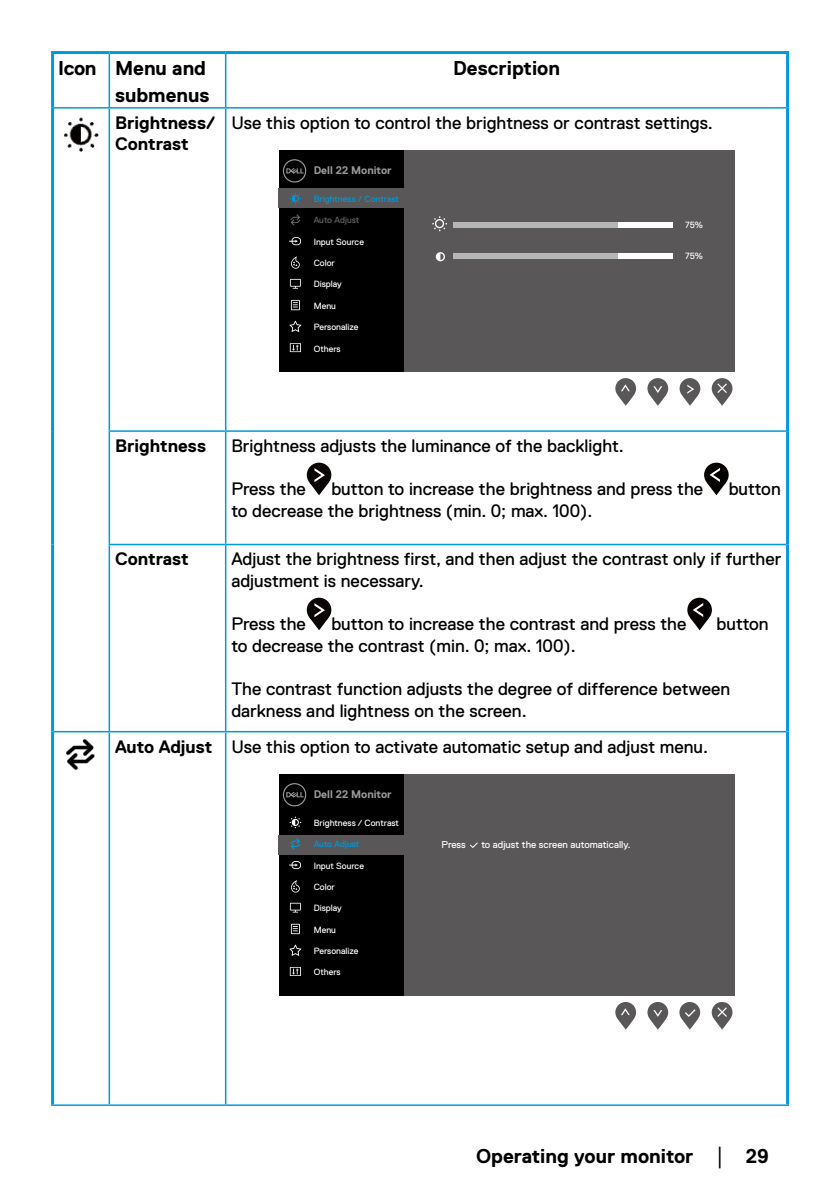
<style>
.page{position:relative;width:840px;height:1191px;background:#fff}
.page>*{position:absolute;margin:0;border:0;box-sizing:border-box;transform-origin:0 0}
.Callout_Head_10_12{font:700 20px "Dell Replica";color:#000}
.Paragraph_9_10_8{font:18px/21.6px "Dell Replica";color:#000}
.Callout_Head_9_10_8{font:700 18px "Dell Replica";color:#000}
.t1{font:700 11px "Dell Replica";color:#9b9b9b}
.t2{font:10px "Dell Replica";color:#fff}
.t3{font:9px "Dell Replica";color:#fff}
.t4{font:9px "Dell Replica";color:#0099d9}
.t5{font:9px "Dell Replica";color:#646464}
.s1{font-family:"Times New Roman";font-weight:400;font-size:18px}
</style>
<div class="page">
<hr style="left:54px;top:107px;width:55px;height:2px;background:#0099d9">
<hr style="left:109px;top:107px;width:116px;height:2px;background:#0099d9">
<hr style="left:225px;top:107px;width:560px;height:2px;background:#0099d9">
<hr style="left:108px;top:430px;width:117px;height:2px;background:#0099d9">
<hr style="left:225px;top:430px;width:560px;height:2px;background:#0099d9">
<hr style="left:108px;top:544px;width:117px;height:1px;background:#0099d9">
<hr style="left:225px;top:544px;width:560px;height:1px;background:#0099d9">
<hr style="left:54px;top:731px;width:55px;height:1px;background:#0099d9">
<hr style="left:109px;top:731px;width:116px;height:1px;background:#0099d9">
<hr style="left:225px;top:731px;width:560px;height:1px;background:#0099d9">
<hr style="left:51px;top:1104px;width:58px;height:2px;background:#0099d9">
<hr style="left:109px;top:1104px;width:116px;height:2px;background:#0099d9">
<hr style="left:225px;top:1104px;width:563px;height:2px;background:#0099d9">
<hr style="left:51px;top:731px;width:3px;height:373px;background:#0099d9">
<hr style="left:51px;top:51px;width:58px;height:3px;background:#0099d9">
<hr style="left:109px;top:51px;width:116px;height:3px;background:#0099d9">
<hr style="left:225px;top:51px;width:563px;height:3px;background:#0099d9">
<hr style="left:51px;top:54px;width:3px;height:54px;background:#0099d9">
<hr style="left:785px;top:54px;width:3px;height:54px;background:#0099d9">
<hr style="left:51px;top:108px;width:3px;height:323px;background:#0099d9">
<hr style="left:785px;top:108px;width:3px;height:323px;background:#0099d9">
<hr style="left:51px;top:431px;width:3px;height:113px;background:#0099d9">
<hr style="left:785px;top:431px;width:3px;height:113px;background:#0099d9">
<hr style="left:51px;top:544px;width:3px;height:187px;background:#0099d9">
<hr style="left:785px;top:544px;width:3px;height:187px;background:#0099d9">
<hr style="left:785px;top:731px;width:3px;height:373px;background:#0099d9">
<hr style="left:108px;top:109px;width:2px;height:321px;background:#0099d9">
<hr style="left:108px;top:432px;width:2px;height:112px;background:#0099d9">
<hr style="left:108px;top:545px;width:2px;height:186px;background:#0099d9">
<hr style="left:108px;top:732px;width:2px;height:372px;background:#0099d9">
<hr style="left:108px;top:54px;width:2px;height:53px;background:#0099d9">
<hr style="left:225px;top:109px;width:1px;height:321px;background:#0099d9">
<hr style="left:225px;top:432px;width:1px;height:112px;background:#0099d9">
<hr style="left:225px;top:545px;width:1px;height:186px;background:#0099d9">
<hr style="left:225px;top:732px;width:1px;height:372px;background:#0099d9">
<hr style="left:225px;top:54px;width:1px;height:53px;background:#0099d9">
<img style="left:64px;top:117px;width:35px;height:35px">
<svg style="left:679px;top:378px;width:21px;height:28px"></svg>
<svg style="left:711px;top:378px;width:21px;height:28px"></svg>
<svg style="left:647px;top:378px;width:20px;height:28px"></svg>
<svg style="left:615px;top:378px;width:20px;height:28px"></svg>
<div style="left:278px;top:150px;width:456px;height:221px;background:#595757"></div>
<div style="left:278px;top:150px;width:125px;height:221px;background:#000"></div>
<div style="left:278px;top:189px;width:125px;height:19px;background:#595757"></div>
<svg style="left:283px;top:159px;width:23px;height:23px"></svg>
<svg style="left:289px;top:193px;width:12px;height:11px"></svg>
<svg style="left:435px;top:252px;width:10px;height:9px"></svg>
<svg style="left:290px;top:214px;width:10px;height:11px"></svg>
<svg style="left:291px;top:256px;width:8px;height:13px"></svg>
<svg style="left:290px;top:279px;width:11px;height:10px"></svg>
<svg style="left:291px;top:300px;width:9px;height:10px"></svg>
<svg style="left:289px;top:321px;width:12px;height:11px"></svg>
<svg style="left:290px;top:343px;width:11px;height:9px"></svg>
<svg style="left:289px;top:237px;width:12px;height:8px"></svg>
<div style="left:452px;top:253px;width:220px;height:6px;background:#fff"></div>
<div style="left:452px;top:253px;width:165px;height:6px;background:#b5b6b6"></div>
<div style="left:452px;top:223px;width:220px;height:5px;background:#fff"></div>
<div style="left:452px;top:223px;width:165px;height:5px;background:#b5b6b6"></div>
<svg style="left:432px;top:216px;width:15px;height:15px"></svg>
<svg style="left:306px;top:462px;width:25px;height:25px"></svg>
<svg style="left:309px;top:468px;width:19px;height:27px"></svg>
<svg style="left:703px;top:462px;width:25px;height:25px"></svg>
<svg style="left:706px;top:468px;width:19px;height:27px"></svg>
<svg style="left:306px;top:597px;width:25px;height:25px"></svg>
<svg style="left:309px;top:603px;width:19px;height:27px"></svg>
<svg style="left:687px;top:597px;width:24px;height:25px"></svg>
<svg style="left:689px;top:603px;width:19px;height:27px"></svg>
<img style="left:65px;top:739px;width:30px;height:31px">
<svg style="left:711px;top:1002px;width:21px;height:27px"></svg>
<svg style="left:647px;top:1002px;width:20px;height:27px"></svg>
<svg style="left:615px;top:1002px;width:20px;height:27px"></svg>
<div style="left:278px;top:774px;width:456px;height:221px;background:#595757"></div>
<div style="left:278px;top:774px;width:125px;height:221px;background:#000"></div>
<div style="left:278px;top:835px;width:125px;height:20px;background:#595757"></div>
<svg style="left:283px;top:783px;width:23px;height:23px"></svg>
<svg style="left:289px;top:816px;width:12px;height:12px"></svg>
<svg style="left:290px;top:838px;width:10px;height:11px"></svg>
<svg style="left:291px;top:880px;width:8px;height:12px"></svg>
<svg style="left:290px;top:902px;width:11px;height:10px"></svg>
<svg style="left:291px;top:923px;width:9px;height:11px"></svg>
<svg style="left:289px;top:944px;width:12px;height:11px"></svg>
<svg style="left:290px;top:967px;width:11px;height:9px"></svg>
<svg style="left:289px;top:861px;width:12px;height:8px"></svg>
<svg style="left:470px;top:842px;width:7px;height:6px"></svg>
<svg style="left:679px;top:1002px;width:20px;height:27px"></svg>
<p class="Callout_Head_10_12" style="left:58px;top:57px;width:40px">Icon</p>
<p class="Callout_Head_10_12" style="left:115px;top:57px;width:92px">Menu and</p>
<p class="Callout_Head_10_12" style="left:115px;top:84px;width:96px">submenus</p>
<p class="Callout_Head_9_10_8" style="left:115px;top:113px;width:102px">Brightness/</p>
<p class="Callout_Head_9_10_8" style="left:115px;top:134px;width:75px">Contrast</p>
<p class="Callout_Head_10_12" style="left:453px;top:57px;width:108px">Description</p>
<p class="Paragraph_9_10_8" style="left:231px;top:112px;width:483px">Use this option to control the brightness or contrast settings.</p>
<p class="t1" style="left:313px;top:164px;width:79px">Dell 22 Monitor</p>
<p class="t4" style="left:313px;top:194px;width:87px">Brightness / Contrast</p>
<p class="t5" style="left:313px;top:215px;width:47px">Auto Adjust</p>
<p class="t3" style="left:313px;top:237px;width:52px">Input Source</p>
<p class="t3" style="left:684px;top:220px;width:19px">75%</p>
<p class="t3" style="left:684px;top:251px;width:19px">75%</p>
<p class="t3" style="left:313px;top:258px;width:23px">Color</p>
<p class="t3" style="left:313px;top:279px;width:29px">Display</p>
<p class="t3" style="left:313px;top:300px;width:24px">Menu</p>
<p class="t3" style="left:313px;top:322px;width:46px">Personalize</p>
<p class="t3" style="left:313px;top:343px;width:29px">Others</p>
<p class="Callout_Head_9_10_8" style="left:115px;top:436px;width:92px">Brightness</p>
<p class="Paragraph_9_10_8" style="left:231px;top:435px;width:394px">Brightness adjusts the luminance of the backlight.</p>
<p class="Paragraph_9_10_8" style="left:231px;top:478px;width:76px">Press the</p>
<p class="Paragraph_9_10_8" style="left:331px;top:478px;width:373px">button to increase the brightness and press the</p>
<p class="Paragraph_9_10_8" style="left:728px;top:478px;width:54px">button</p>
<p class="Paragraph_9_10_8" style="left:231px;top:500px;width:362px">to decrease the brightness (min. 0; max. 100).</p>
<p class="Callout_Head_9_10_8" style="left:115px;top:549px;width:75px">Contrast</p>
<p class="Paragraph_9_10_8" style="left:231px;top:548px;width:551px">Adjust the brightness first, and then adjust the contrast only if further adjustment is necessary.</p>
<p class="Paragraph_9_10_8" style="left:231px;top:613px;width:76px">Press the</p>
<p class="Paragraph_9_10_8" style="left:331px;top:613px;width:356px">button to increase the contrast and press the</p>
<p class="Paragraph_9_10_8" style="left:716px;top:613px;width:54px">button</p>
<p class="Paragraph_9_10_8" style="left:231px;top:635px;width:345px">to decrease the contrast (min. 0; max. 100).</p>
<p class="Paragraph_9_10_8" style="left:231px;top:678px;width:500px">The contrast function adjusts the degree of difference between darkness and lightness on the screen.</p>
<p class="Callout_Head_9_10_8" style="left:115px;top:736px;width:99px">Auto Adjust</p>
<p class="Paragraph_9_10_8" style="left:231px;top:735px;width:478px">Use this option to activate automatic setup and adjust menu.</p>
<p class="t1" style="left:313px;top:787px;width:79px">Dell 22 Monitor</p>
<p class="t3" style="left:313px;top:818px;width:87px">Brightness / Contrast</p>
<p class="t4" style="left:313px;top:839px;width:47px">Auto Adjust</p>
<p class="t3" style="left:313px;top:860px;width:52px">Input Source</p>
<p class="t3" style="left:313px;top:881px;width:23px">Color</p>
<p class="t3" style="left:313px;top:903px;width:29px">Display</p>
<p class="t3" style="left:313px;top:924px;width:24px">Menu</p>
<p class="t3" style="left:313px;top:946px;width:46px">Personalize</p>
<p class="t3" style="left:313px;top:967px;width:29px">Others</p>
<p class="t2" style="left:441px;top:839px;width:26px">Press</p>
<p class="t2" style="left:481px;top:839px;width:151px">to adjust the screen automatically.</p>
<p class="Callout_Head_10_12" style="left:475px;top:1144px;width:294px">Operating your monitor <span class="s1">│</span> 29</p>
</div>
